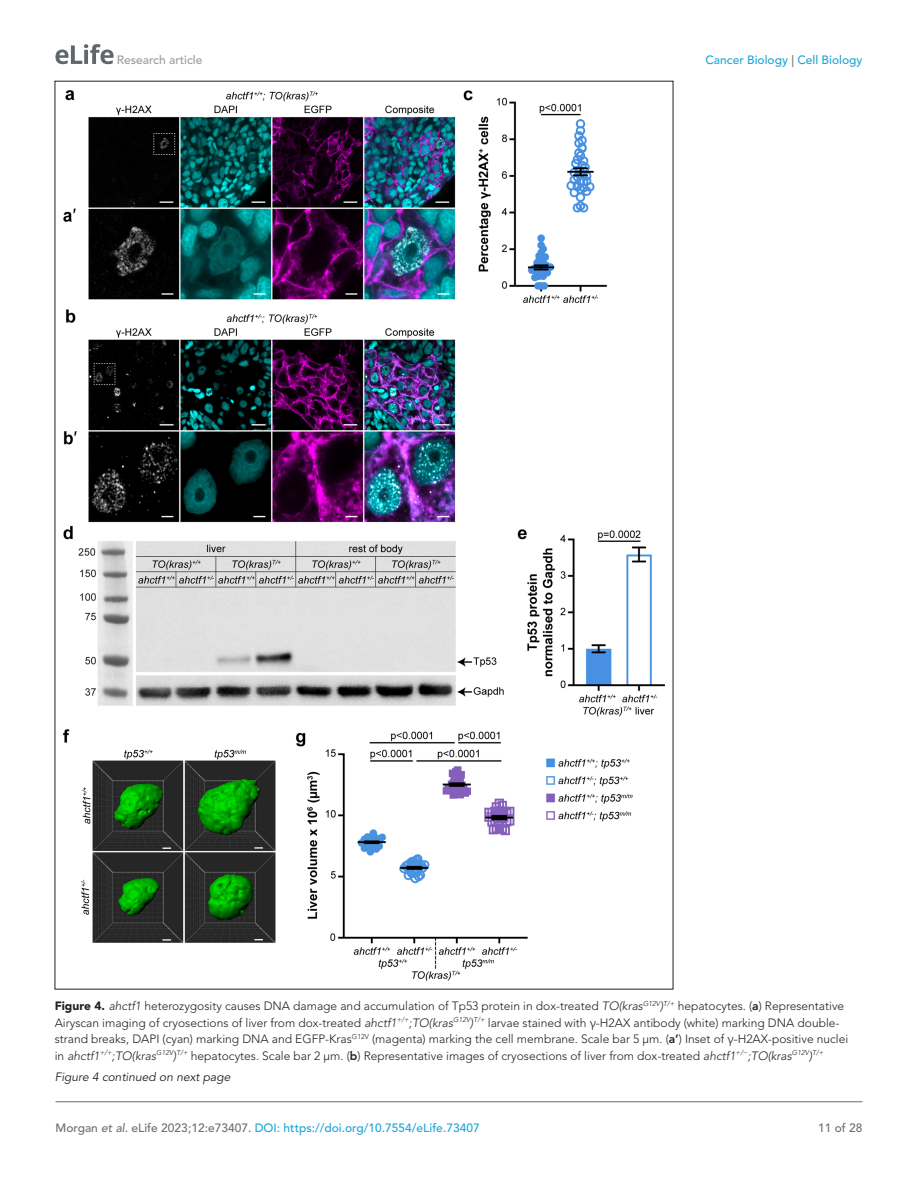
<style>
.page{position:relative;width:918px;height:1188px;background:#fff}
.page>*{position:absolute;margin:0;border:0;box-sizing:border-box;transform-origin:0 0}
.t1{font:300 12px/16.5px "Avenir LT Std";color:#231f20}
.t2{font:500 12px "Avenir LT Std";color:#1ea4d7}
.t3{font:italic 12px "Avenir LT Std";color:#231f20}
.t4{font:500 12px "Avenir LT Std";color:#9a9a9a}
.t5{font:500 12px "Avenir LT Std";color:#6e6e70}
.s1{color:#6e6e70}
.s2{font-weight:900}
.s3{font-style:italic}
.s4{font-weight:800}
.s5{font-family:"Segoe UI"}
.s6{font-style:italic;color:#6e6e70}
</style>
<div class="page">
<svg style="left:55px;top:44px;width:59px;height:20px"></svg>
<hr style="left:56px;top:1101px;width:806px;height:1px;background:#6e6e70">
<img style="left:64px;top:90px;width:600px;height:890px">
<p class="t4" style="left:117px;top:53px;width:87px">Research article</p>
<p class="t2" style="left:706px;top:53px;width:158px">Cancer Biology <span class="s1">|</span> Cell Biology</p>
<p class="t1" style="left:55px;top:998px;width:795px"><span class="s2">Figure 4.</span> <span class="s3">ahctf1</span> heterozygosity causes DNA damage and accumulation of Tp53 protein in dox-treated <span class="s3">TO(kras</span><sup>G12V</sup><span class="s3">)</span><sup>T/+</sup> hepatocytes. (<span class="s4">a</span>) Representative Airyscan imaging of cryosections of liver from dox-treated <span class="s3">ahctf1</span><sup>+/+</sup><span class="s3">;TO(kras</span><sup>G12V</sup><span class="s3">)</span><sup>T/+</sup> larvae stained with <span class="s5">γ</span>-H2AX antibody (white) marking DNA double&shy;strand breaks, DAPI (cyan) marking DNA and EGFP-Kras<sup>G12V</sup> (magenta) marking the cell membrane. Scale bar 5 µm. (<span class="s4">a’</span>) Inset of <span class="s5">γ</span>-H2AX-positive nuclei in <span class="s3">ahctf1</span><sup>+/+</sup><span class="s3">;TO(kras</span><sup>G12V</sup><span class="s3">)</span><sup>T/+</sup> hepatocytes. Scale bar 2 µm. (<span class="s4">b</span>) Representative images of cryosections of liver from dox-treated <span class="s3">ahctf1</span><sup>+/−</sup><span class="s3">;TO(kras</span><sup>G12V</sup><span class="s3">)</span><sup>T/+</sup></p>
<p class="t3" style="left:55px;top:1070px;width:177px">Figure 4 continued on next page</p>
<p class="t2" style="left:56px;top:1121px;width:426px"><span class="s1">Morgan</span> <span class="s6">et al</span><span class="s1">. eLife 2023;12:e73407.</span> DOI: https://doi.org/10.7554/eLife.73407</p>
<p class="t5" style="left:818px;top:1121px;width:46px">11 of 28</p>
</div>
